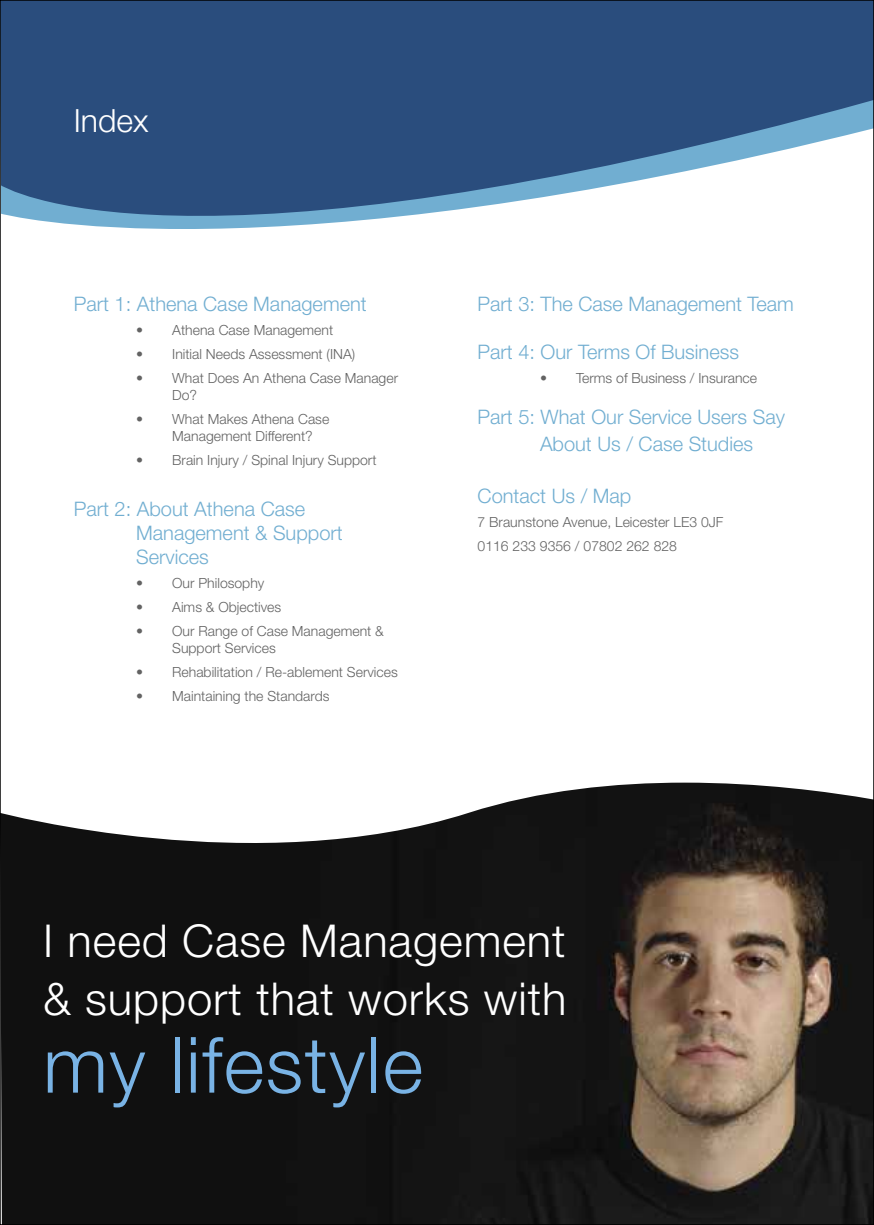
<style>
.page{position:relative;width:874px;height:1225px;background:#fff}
.page>*{position:absolute;margin:0;border:0;box-sizing:border-box;transform-origin:0 0}
.t1{font:300 77.6px "Helvetica Neue";letter-spacing:.02em;color:#79b3e5}
.t2{font:300 45.4px/58px "Helvetica Neue";letter-spacing:.02em;color:#fff}
.t3{font:300 32px "Helvetica Neue";color:#fff}
.t4{font:300 20px/24px "Helvetica Neue";color:#71aed1}
.t5{font:300 14px/16.8px "Helvetica Neue";color:#636363}
</style>
<div class="page">
<img style="left:2px;top:782px;width:869px;height:441px">
<svg style="left:2px;top:2px;width:869px;height:227px;background:#4b6c94"></svg>
<h3 class="t3" style="left:74px;top:101px;width:76px">Index</h3>
<h3 class="t4" style="left:74px;top:291px;width:294px">Part 1: Athena Case Management</h3>
<p class="t5" style="left:136px;top:321px;width:198px">• Athena Case Management</p>
<p class="t5" style="left:136px;top:345px;width:220px">• Initial Needs Assessment (INA)</p>
<p class="t5" style="left:172px;top:369px;width:227px;text-indent:-36px">• What Does An Athena Case Manager<br>Do?</p>
<p class="t5" style="left:172px;top:409px;width:158px;text-indent:-36px">• What Makes Athena Case<br>Management Different?</p>
<p class="t5" style="left:136px;top:451px;width:242px">• Brain Injury / Spinal Injury Support</p>
<h3 class="t4" style="left:136px;top:496px;width:208px;text-indent:-62px">Part 2: About Athena Case<br>Management &amp; Support<br>Services</h3>
<p class="t5" style="left:136px;top:574px;width:130px">• Our Philosophy</p>
<p class="t5" style="left:136px;top:598px;width:146px">• Aims &amp; Objectives</p>
<p class="t5" style="left:172px;top:622px;width:213px;text-indent:-36px">• Our Range of Case Management &amp;<br>Support Services</p>
<p class="t5" style="left:136px;top:663px;width:263px">• Rehabilitation / Re-ablement Services</p>
<p class="t5" style="left:136px;top:687px;width:195px">• Maintaining the Standards</p>
<h3 class="t4" style="left:477px;top:291px;width:318px">Part 3: The Case Management Team</h3>
<h3 class="t4" style="left:477px;top:339px;width:263px">Part 4: Our Terms Of Business</h3>
<p class="t5" style="left:539px;top:369px;width:218px">• Terms of Business / Insurance</p>
<h3 class="t4" style="left:539px;top:403px;width:246px;line-height:27.4px;text-indent:-62px">Part 5: What Our Service Users Say<br>About Us / Case Studies</h3>
<h3 class="t4" style="left:477px;top:483px;width:155px">Contact Us / Map</h3>
<p class="t5" style="left:477px;top:509px;width:247px;line-height:24px">7 Braunstone Avenue, Leicester LE3 0JF<br>0116 233 9356 / 07802 262 828</p>
<h2 class="t2" style="left:43px;top:910px;width:524px">I need Case Management &amp; support that works with</h2>
<h1 class="t1" style="left:43px;top:1017px;width:381px">my lifestyle</h1>
</div>
